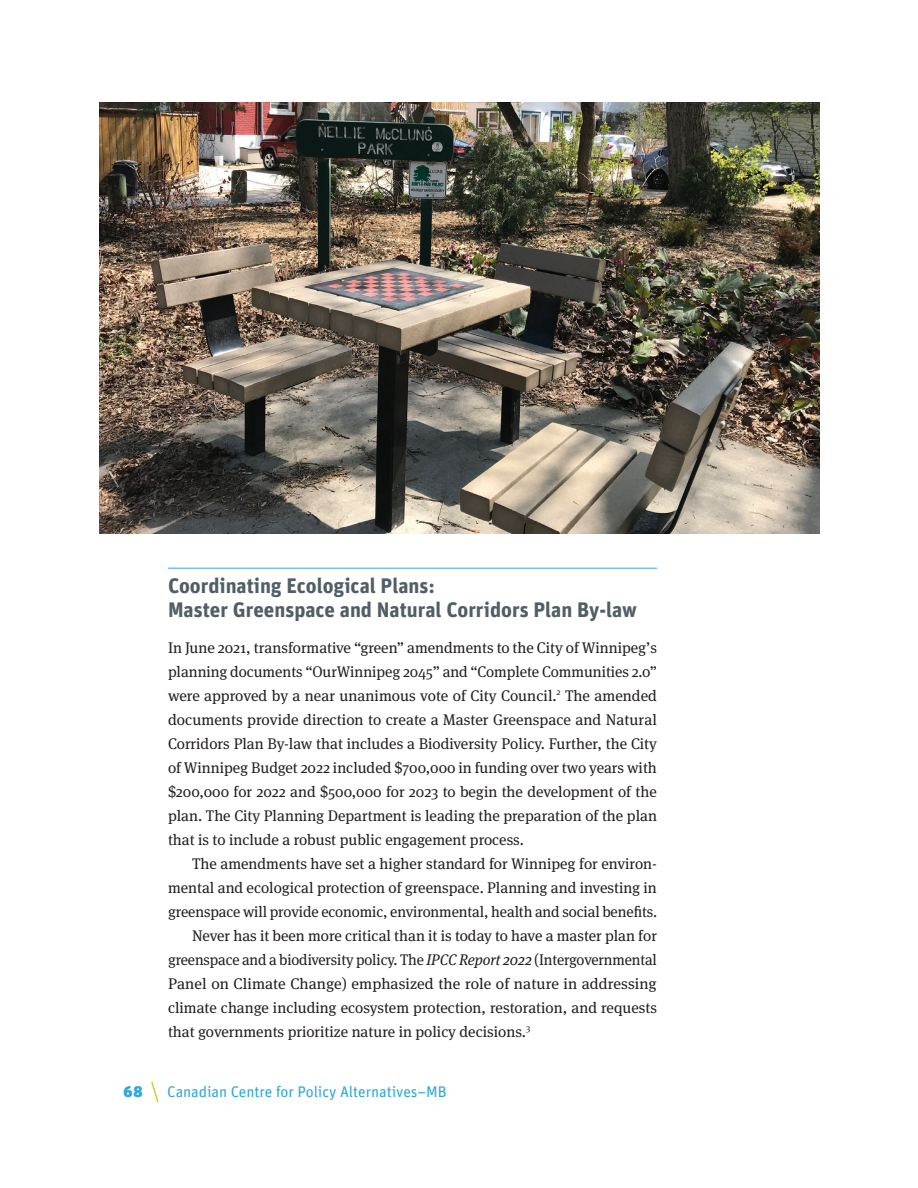
<style>
.page{position:relative;width:918px;height:1188px;background:#fff}
.page>*{position:absolute;margin:0;border:0;box-sizing:border-box;transform-origin:0 0}
.Subhead{font:700 21px/24px "Unit Pro";color:#525e65}
.Body_text__no_indent{font:15.3px/24px "Meta Serif OT";color:#231f20;text-align:justify}
.Body_text{font:15.3px/24px "Meta Serif OT";color:#231f20;text-align:justify}
.t1{font:15.3px "Unit";letter-spacing:-.005em;color:#31a8d5}
.t2{font:900 15.3px "Unit";color:#31a8d5}
.s1{font-style:italic}
</style>
<div class="page">
<svg style="left:151px;top:1081px;width:8px;height:22px"></svg>
<hr style="left:168px;top:568px;width:489px;height:1px;background:#31a8d5">
<img style="left:99px;top:102px;width:720px;height:432px">
<p class="Subhead" style="left:168px;top:572px;width:471px">Coordinating Ecological Plans:<br>Master Greenspace and Natural Corridors Plan By-law</p>
<p class="Body_text__no_indent" style="left:168px;top:636px;width:491px">In June 2021, transformative “green” amendments to the City of Winnipeg’s planning documents “OurWinnipeg 2045” and “Complete Communities 2.0” were approved by a near unanimous vote of City Council.<sup>2</sup> The amended documents provide direction to create a Master Greenspace and Natural Corridors Plan By-law that includes a Biodiversity Policy. Further, the City of Winnipeg Budget 2022 included $700,000 in funding over two years with $200,000 for 2022 and $500,000 for 2023 to begin the development of the plan. The City Planning Department is leading the preparation of the plan that is to include a robust public engagement process.</p>
<p class="Body_text" style="left:168px;top:852px;width:491px;text-indent:24px">The amendments have set a higher standard for Winnipeg for environ&shy;mental and ecological protection of greenspace. Planning and investing in greenspace will provide economic, environmental, health and social benefits.</p>
<p class="Body_text" style="left:168px;top:924px;width:491px;text-indent:24px">Never has it been more critical than it is today to have a master plan for greenspace and a biodiversity policy. The <span class="s1">IPCC Report 2022</span> (Intergovernmental Panel on Climate Change) emphasized the role of nature in addressing climate change including ecosystem protection, restoration, and requests that governments prioritize nature in policy decisions.<sup>3</sup></p>
<p class="t2" style="left:124px;top:1082px;width:20px">68</p>
<p class="t1" style="left:167px;top:1083px;width:281px">Canadian Centre for Policy Alternatives–MB</p>
</div>
